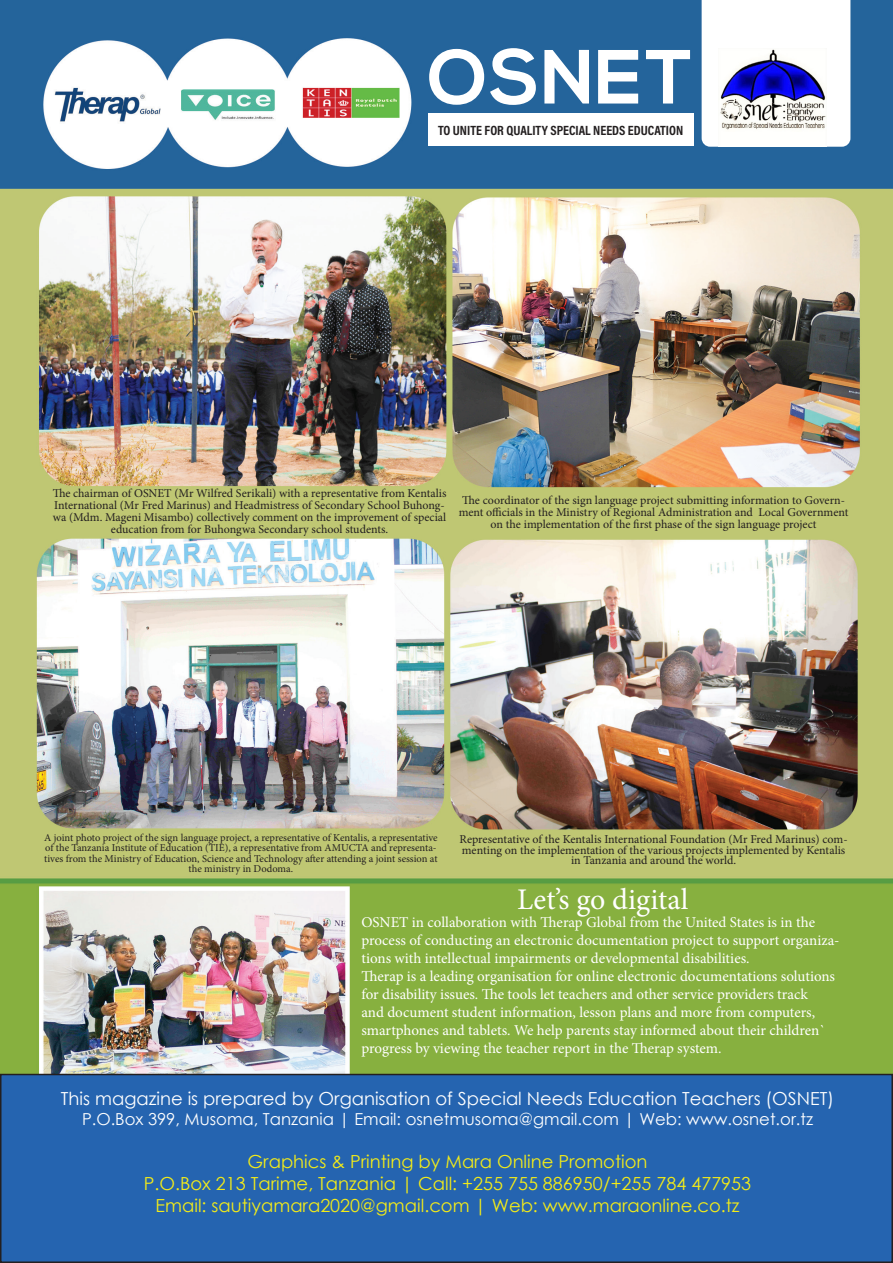
<style>
.page{position:relative;width:893px;height:1263px;background:#fff}
.page>*{position:absolute;margin:0;border:0;box-sizing:border-box;transform-origin:0 0}
.t1{font:700 76.5px "Nexa";letter-spacing:.01em;color:#fff}
.t2{font:30px "Minion Pro";color:#fff}
.t3{font:18px "Century Gothic";color:#f4ec17}
.t4{font:18px "Century Gothic";color:#fff}
.t5{font:16.5px "Century Gothic";color:#fff}
.t6{font:15px/18px "Minion Pro";color:#fff}
.t7{font:13.5px "Acumin Variable Concept";letter-spacing:-.145em;color:#231f20}
.t8{font:12px/12px "Minion Pro";letter-spacing:-.005em;color:#231f20;text-align:center}
.t9{font:10.5px/10.5px "Minion Pro";color:#231f20;text-align:center}
</style>
<div class="page">
<img style="left:0;top:0;width:893px;height:1074px">
<div style="left:1px;top:1074px;width:891px;height:188px;background:#2564b0"></div>
<div style="left:0;top:1074px;width:893px;height:189px;border:2px solid #231f20"></div>
<svg style="left:702px;top:0;width:148px;height:147px"></svg>
<img style="left:718px;top:48px;width:108px;height:99px">
<div style="left:428px;top:113px;width:266px;height:33px;background:#fff"></div>
<p class="t1" style="left:428px;top:33px;width:266px">OSNET</p>
<p class="t7" style="left:438px;top:121px;width:249px">TO UNITE FOR QUALITY SPECIAL NEEDS EDUCATION</p>
<p class="t8" style="left:53px;top:487px;width:395px">The chairman of OSNET (Mr Wilfred Serikali) with a representative from Kentalis International (Mr Fred Marinus) and Headmistress of Secondary School Buhong&shy;wa (Mdm. Mageni Misambo) collectively comment on the improvement of special education from for Buhongwa Secondary school students.</p>
<p class="t8" style="left:459px;top:494px;width:391px">The coordinator of the sign language project submitting information to Govern&shy;ment officials in the Ministry of Regional Administration and Local Government on the implementation of the first phase of the sign language project</p>
<p class="t9" style="left:44px;top:832px;width:395px">A joint photo project of the sign language project, a representative of Kentalis, a representative of the Tanzania Institute of Education (TIE), a representative from AMUCTA and representa&shy;tives from the Ministry of Education, Science and Technology after attending a joint session at the ministry in Dodoma.</p>
<p class="t8" style="left:460px;top:834px;width:390px;line-height:10.5px">Representative of the Kentalis International Foundation (Mr Fred Marinus) com&shy;menting on the implementation of the various projects implemented by Kentalis in Tanzania and around the world.</p>
<p class="t2" style="left:517px;top:879px;width:173px">Let’s go digital</p>
<p class="t6" style="left:361px;top:913px;width:480px">OSNET in collaboration with Therap Global from the United States is in the process of conducting an electronic documentation project to support organiza&shy;tions with intellectual impairments or developmental disabilities.</p>
<p class="t6" style="left:361px;top:967px;width:475px">Therap is a leading organisation for online electronic documentations solutions for disability issues. The tools let teachers and other service providers track<br>and document student information, lesson plans and more from computers, smartphones and tablets. We help parents stay informed about their children` progress by viewing the teacher report in the Therap system.</p>
<p class="t4" style="left:61px;top:1086px;width:775px">This magazine is prepared by Organisation of Special Needs Education Teachers (OSNET)</p>
<p class="t5" style="left:82px;top:1108px;width:733px">P.O.Box 399, Musoma, Tanzania | Email: osnetmusoma@gmail.com | Web: www.osnet.or.tz</p>
<p class="t3" style="left:248px;top:1149px;width:401px">Graphics &amp; Printing by Mara Online Promotion</p>
<p class="t3" style="left:144px;top:1171px;width:609px">P.O.Box 213 Tarime, Tanzania | Call: +255 755 886950/+255 784 477953</p>
<p class="t3" style="left:156px;top:1192px;width:585px">Email: sautiyamara2020@gmail.com | Web: www.maraonline.co.tz</p>
</div>
